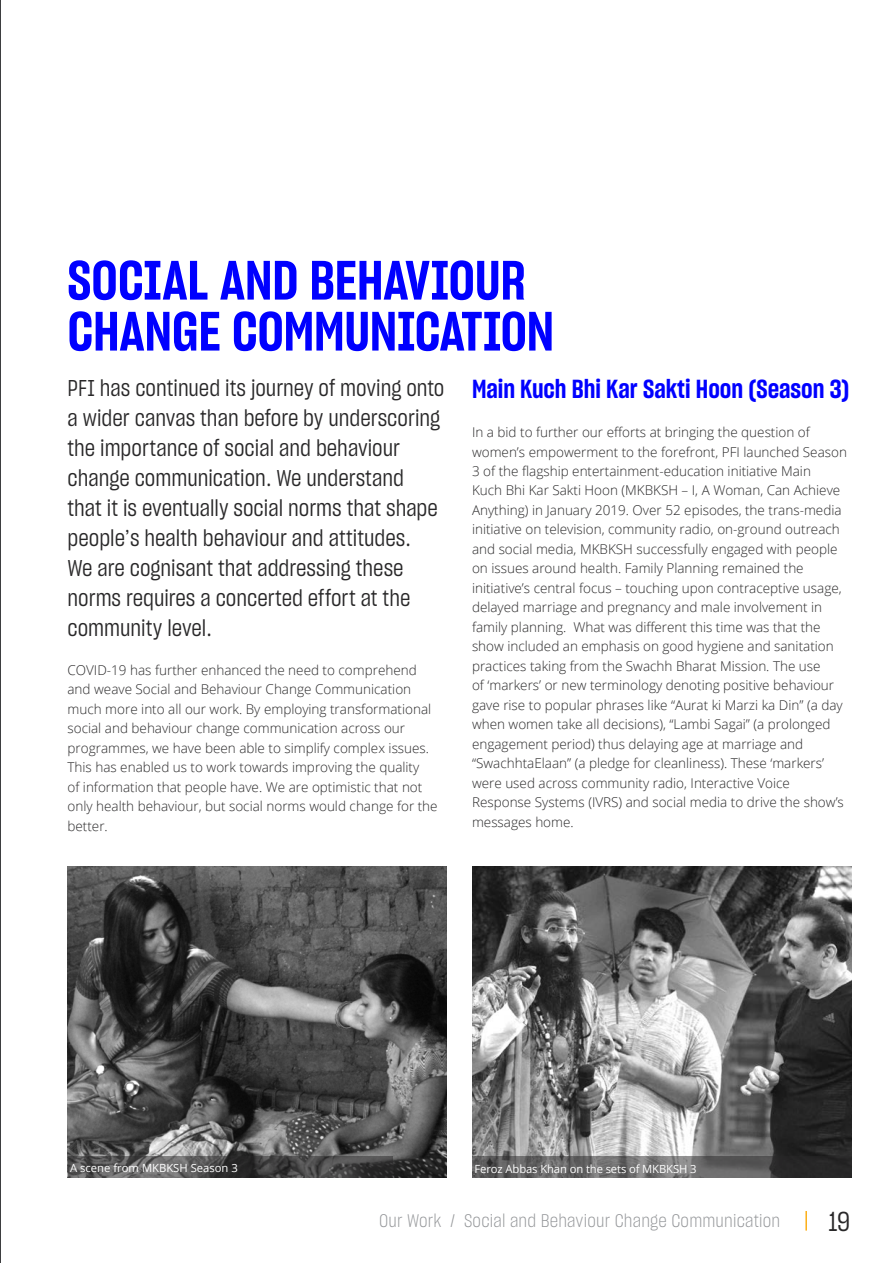
<style>
.page{position:relative;width:893px;height:1263px;background:#fff}
.page>*{position:absolute;margin:0;border:0;box-sizing:border-box;transform-origin:0 0}
.t1{font:54px/51px "Sharp Grotesk Sm Bold 15";color:#00f}
.t2{font:27px "Sharp Grotesk Book 15";color:#292829}
.t3{font:25.5px "Sharp Grotesk Sm Bold 15";color:#00f}
.t4{font:22.5px/30px "Sharp Grotesk Book 15";color:#292829}
.t5{font:18px "Sharp Grotesk Light 15";letter-spacing:.01em;color:#939598}
.t6{font:300 13.5px/19.5px "Open Sans";color:#292829}
.t7{font:11.25px "Open Sans";letter-spacing:-.01em;color:#fff}
</style>
<div class="page">
<svg style="left:805px;top:1211px;width:2px;height:19px"></svg>
<img style="left:0;top:0;width:1px;height:1263px">
<img style="left:67px;top:867px;width:379px;height:311px">
<img style="left:472px;top:867px;width:380px;height:290px">
<svg style="left:68px;top:1157px;width:324px;height:21px;background:#4d4d4d"></svg>
<svg style="left:472px;top:1157px;width:380px;height:21px;background:#5b5a5b"></svg>
<h1 class="t1" style="left:68px;top:254px;width:488px">SOCIAL AND BEHAVIOUR<br>CHANGE COMMUNICATION</h1>
<p class="t4" style="left:68px;top:372px;width:378px">PFI has continued its journey of moving onto a wider canvas than before by underscoring the importance of social and behaviour change communication. We understand<br>that it is eventually social norms that shape people’s health behaviour and attitudes.<br>We are cognisant that addressing these norms requires a concerted effort at the community level.</p>
<p class="t6" style="left:68px;top:660px;width:372px">COVID-19 has further enhanced the need to comprehend and weave Social and Behaviour Change Communication much more into all our work. By employing transformational social and behaviour change communication across our programmes, we have been able to simplify complex issues.<br>This has enabled us to work towards improving the quality<br>of information that people have. We are optimistic that not only health behaviour, but social norms would change for the better.</p>
<h3 class="t3" style="left:472px;top:371px;width:379px">Main Kuch Bhi Kar Sakti Hoon (Season 3)</h3>
<p class="t6" style="left:472px;top:422px;width:376px">In a bid to further our efforts at bringing the question of women’s empowerment to the forefront, PFI launched Season 3 of the flagship entertainment-education initiative Main<br>Kuch Bhi Kar Sakti Hoon (MKBKSH – I, A Woman, Can Achieve Anything) in January 2019. Over 52 episodes, the trans-media initiative on television, community radio, on-ground outreach and social media, MKBKSH successfully engaged with people on issues around health. Family Planning remained the initiative’s central focus – touching upon contraceptive usage, delayed marriage and pregnancy and male involvement in family planning. What was different this time was that the show included an emphasis on good hygiene and sanitation practices taking from the Swachh Bharat Mission. The use<br>of ‘markers’ or new terminology denoting positive behaviour gave rise to popular phrases like “Aurat ki Marzi ka Din” (a day when women take all decisions), “Lambi Sagai” (a prolonged engagement period) thus delaying age at marriage and “SwachhtaElaan” (a pledge for cleanliness). These ‘markers’ were used across community radio, Interactive Voice Response Systems (IVRS) and social media to drive the show’s messages home.</p>
<p class="t7" style="left:70px;top:1160px;width:169px">A scene from MKBKSH Season 3</p>
<p class="t7" style="left:475px;top:1161px;width:223px">Feroz Abbas Khan on the sets of MKBKSH 3</p>
<h3 class="t5" style="left:379px;top:1208px;width:403px">Our Work / Social and Behaviour Change Communication</h3>
<h2 class="t2" style="left:828px;top:1202px;width:24px">19</h2>
</div>
